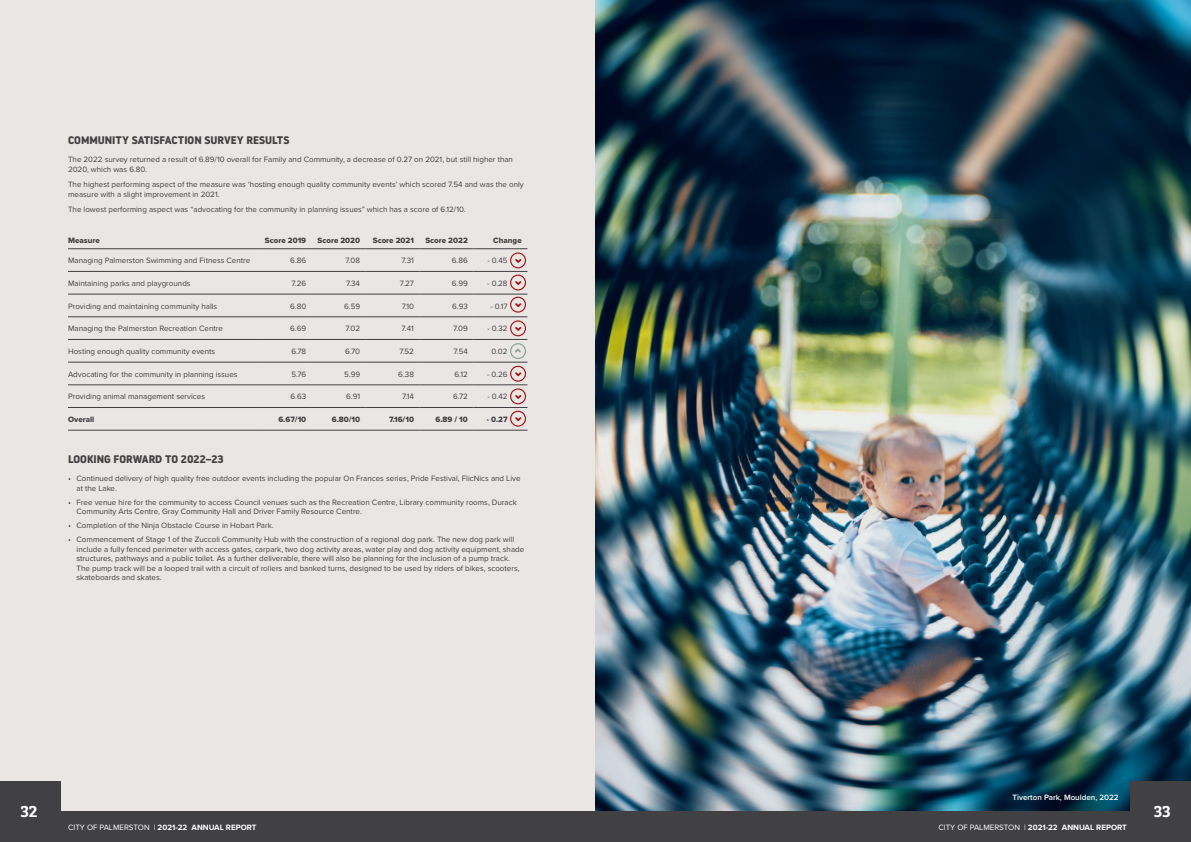
<style>
.page{position:relative;width:1191px;height:842px;background:#eae6e4}
.page>*{position:absolute;margin:0;border:0;box-sizing:border-box;transform-origin:0 0}
.t1{font:17px "Bree Serif Sb";color:#fff}
.t2{font:700 11px "Noway";color:#414042}
.t3{font:8px/9.6px "Proxima Nova";color:#414042}
.t4{font:8px "Proxima Nova Extrabld";color:#414042}
.t5{font:700 8px "Proxima Nova";color:#fff}
.t6{font:600 8px "Proxima Nova";color:#fff}
.s1{font-weight:400}
</style>
<div class="page">
<img style="left:595px;top:0;width:596px;height:811px">
<div style="left:0;top:781px;width:61px;height:61px;background:#414042"></div>
<div style="left:0;top:811px;width:1191px;height:31px;background:#414042"></div>
<div style="left:1130px;top:781px;width:61px;height:61px;background:#414042"></div>
<hr style="left:68px;top:248px;width:190px;height:1px;background:#414042">
<hr style="left:258px;top:248px;width:54px;height:1px;background:#414042">
<hr style="left:312px;top:248px;width:54px;height:1px;background:#414042">
<hr style="left:366px;top:248px;width:54px;height:1px;background:#414042">
<hr style="left:420px;top:248px;width:53px;height:1px;background:#414042">
<hr style="left:473px;top:248px;width:54px;height:1px;background:#414042">
<hr style="left:68px;top:430px;width:190px;height:1px;background:#414042">
<hr style="left:258px;top:430px;width:54px;height:1px;background:#414042">
<hr style="left:312px;top:430px;width:54px;height:1px;background:#414042">
<hr style="left:366px;top:430px;width:54px;height:1px;background:#414042">
<hr style="left:420px;top:430px;width:53px;height:1px;background:#414042">
<hr style="left:473px;top:430px;width:54px;height:1px;background:#414042">
<hr style="left:68px;top:271px;width:190px;height:1px;background:#414042">
<hr style="left:258px;top:271px;width:54px;height:1px;background:#414042">
<hr style="left:312px;top:271px;width:54px;height:1px;background:#414042">
<hr style="left:366px;top:271px;width:54px;height:1px;background:#414042">
<hr style="left:420px;top:271px;width:53px;height:1px;background:#414042">
<hr style="left:473px;top:271px;width:54px;height:1px;background:#414042">
<hr style="left:68px;top:294px;width:190px;height:1px;background:#414042">
<hr style="left:258px;top:294px;width:54px;height:1px;background:#414042">
<hr style="left:312px;top:294px;width:54px;height:1px;background:#414042">
<hr style="left:366px;top:294px;width:54px;height:1px;background:#414042">
<hr style="left:420px;top:294px;width:53px;height:1px;background:#414042">
<hr style="left:473px;top:294px;width:54px;height:1px;background:#414042">
<hr style="left:68px;top:317px;width:190px;height:1px;background:#414042">
<hr style="left:258px;top:317px;width:54px;height:1px;background:#414042">
<hr style="left:312px;top:317px;width:54px;height:1px;background:#414042">
<hr style="left:366px;top:317px;width:54px;height:1px;background:#414042">
<hr style="left:420px;top:317px;width:53px;height:1px;background:#414042">
<hr style="left:473px;top:317px;width:54px;height:1px;background:#414042">
<hr style="left:68px;top:339px;width:190px;height:1px;background:#414042">
<hr style="left:258px;top:339px;width:54px;height:1px;background:#414042">
<hr style="left:312px;top:339px;width:54px;height:1px;background:#414042">
<hr style="left:366px;top:339px;width:54px;height:1px;background:#414042">
<hr style="left:420px;top:339px;width:53px;height:1px;background:#414042">
<hr style="left:473px;top:339px;width:54px;height:1px;background:#414042">
<hr style="left:68px;top:362px;width:190px;height:1px;background:#414042">
<hr style="left:258px;top:362px;width:54px;height:1px;background:#414042">
<hr style="left:312px;top:362px;width:54px;height:1px;background:#414042">
<hr style="left:366px;top:362px;width:54px;height:1px;background:#414042">
<hr style="left:420px;top:362px;width:53px;height:1px;background:#414042">
<hr style="left:473px;top:362px;width:54px;height:1px;background:#414042">
<hr style="left:68px;top:385px;width:190px;height:1px;background:#414042">
<hr style="left:258px;top:385px;width:54px;height:1px;background:#414042">
<hr style="left:312px;top:385px;width:54px;height:1px;background:#414042">
<hr style="left:366px;top:385px;width:54px;height:1px;background:#414042">
<hr style="left:420px;top:385px;width:53px;height:1px;background:#414042">
<hr style="left:473px;top:385px;width:54px;height:1px;background:#414042">
<hr style="left:68px;top:407px;width:190px;height:1px;background:#414042">
<hr style="left:258px;top:407px;width:54px;height:1px;background:#414042">
<hr style="left:312px;top:407px;width:54px;height:1px;background:#414042">
<hr style="left:366px;top:407px;width:54px;height:1px;background:#414042">
<hr style="left:420px;top:407px;width:53px;height:1px;background:#414042">
<hr style="left:473px;top:407px;width:54px;height:1px;background:#414042">
<svg style="left:510px;top:252px;width:16px;height:16px"></svg>
<svg style="left:510px;top:275px;width:16px;height:15px"></svg>
<svg style="left:510px;top:297px;width:16px;height:16px"></svg>
<svg style="left:510px;top:320px;width:16px;height:16px"></svg>
<svg style="left:510px;top:411px;width:16px;height:16px"></svg>
<svg style="left:510px;top:388px;width:16px;height:16px"></svg>
<svg style="left:510px;top:366px;width:16px;height:16px"></svg>
<svg style="left:510px;top:343px;width:16px;height:16px"></svg>
<h2 class="t2" style="left:68px;top:134px;width:223px">COMMUNITY SATISFACTION SURVEY RESULTS</h2>
<p class="t3" style="left:68px;top:155px;width:446px">The 2022 survey returned a result of 6.89/10 overall for Family and Community, a decrease of 0.27 on 2021, but still higher than<br>2020, which was 6.80.</p>
<p class="t3" style="left:68px;top:179px;width:457px">The highest performing aspect of the measure was ‘hosting enough quality community events’ which scored 7.54 and was the only measure with a slight improvement in 2021.</p>
<p class="t3" style="left:68px;top:204px;width:399px">The lowest performing aspect was “advocating for the community in planning issues” which has a score of 6.12/10.</p>
<p class="t4" style="left:68px;top:234px;width:33px">Measure</p>
<p class="t4" style="left:265px;top:234px;width:43px">Score 2019</p>
<p class="t4" style="left:317px;top:234px;width:44px">Score 2020</p>
<p class="t4" style="left:373px;top:234px;width:43px">Score 2021</p>
<p class="t4" style="left:425px;top:234px;width:44px">Score 2022</p>
<p class="t4" style="left:493px;top:234px;width:30px">Change</p>
<p class="t3" style="left:68px;top:255px;width:184px">Managing Palmerston Swimming and Fitness Centre</p>
<p class="t3" style="left:290px;top:255px;width:17px">6.86</p>
<p class="t3" style="left:345px;top:255px;width:16px">7.08</p>
<p class="t3" style="left:401px;top:255px;width:14px">7.31</p>
<p class="t3" style="left:452px;top:255px;width:17px">6.86</p>
<p class="t3" style="left:487px;top:255px;width:22px">- 0.45</p>
<p class="t3" style="left:68px;top:278px;width:124px">Maintaining parks and playgrounds</p>
<p class="t3" style="left:292px;top:278px;width:16px">7.26</p>
<p class="t3" style="left:346px;top:278px;width:16px">7.34</p>
<p class="t3" style="left:400px;top:278px;width:16px">7.27</p>
<p class="t3" style="left:452px;top:278px;width:18px">6.99</p>
<p class="t3" style="left:487px;top:278px;width:22px">- 0.28</p>
<p class="t3" style="left:68px;top:301px;width:151px">Providing and maintaining community halls</p>
<p class="t3" style="left:290px;top:301px;width:18px">6.80</p>
<p class="t3" style="left:344px;top:301px;width:18px">6.59</p>
<p class="t3" style="left:402px;top:301px;width:14px">7.10</p>
<p class="t3" style="left:452px;top:301px;width:17px">6.93</p>
<p class="t3" style="left:490px;top:301px;width:19px">- 0.17</p>
<p class="t3" style="left:68px;top:323px;width:156px">Managing the Palmerston Recreation Centre</p>
<p class="t3" style="left:290px;top:323px;width:18px">6.69</p>
<p class="t3" style="left:345px;top:323px;width:16px">7.02</p>
<p class="t3" style="left:401px;top:323px;width:14px">7.41</p>
<p class="t3" style="left:453px;top:323px;width:16px">7.09</p>
<p class="t3" style="left:487px;top:323px;width:22px">- 0.32</p>
<p class="t3" style="left:68px;top:346px;width:149px">Hosting enough quality community events</p>
<p class="t3" style="left:291px;top:346px;width:16px">6.78</p>
<p class="t3" style="left:345px;top:346px;width:17px">6.70</p>
<p class="t3" style="left:399px;top:346px;width:16px">7.52</p>
<p class="t3" style="left:453px;top:346px;width:16px">7.54</p>
<p class="t3" style="left:491px;top:346px;width:18px">0.02</p>
<p class="t3" style="left:68px;top:369px;width:171px">Advocating for the community in planning issues</p>
<p class="t3" style="left:291px;top:369px;width:16px">5.76</p>
<p class="t3" style="left:344px;top:369px;width:18px">5.99</p>
<p class="t3" style="left:398px;top:369px;width:17px">6.38</p>
<p class="t3" style="left:454px;top:369px;width:15px">6.12</p>
<p class="t3" style="left:487px;top:369px;width:22px">- 0.26</p>
<p class="t3" style="left:68px;top:391px;width:139px">Providing animal management services</p>
<p class="t3" style="left:290px;top:391px;width:17px">6.63</p>
<p class="t3" style="left:346px;top:391px;width:16px">6.91</p>
<p class="t3" style="left:402px;top:391px;width:13px">7.14</p>
<p class="t3" style="left:453px;top:391px;width:16px">6.72</p>
<p class="t3" style="left:487px;top:391px;width:22px">- 0.42</p>
<p class="t4" style="left:68px;top:413px;width:28px">Overall</p>
<p class="t4" style="left:278px;top:413px;width:29px">6.67/10</p>
<p class="t4" style="left:332px;top:413px;width:30px">6.80/10</p>
<p class="t4" style="left:389px;top:413px;width:26px">7.16/10</p>
<p class="t4" style="left:435px;top:413px;width:34px">6.89 / 10</p>
<p class="t4" style="left:487px;top:413px;width:22px">- 0.27</p>
<h2 class="t2" style="left:68px;top:453px;width:157px">LOOKING FORWARD TO 2022–23</h2>
<p class="t3" style="left:77px;top:473px;width:445px;text-indent:-9px">• Continued delivery of high quality free outdoor events including the popular On Frances series, Pride Festival, FlicNics and Live at the Lake.</p>
<p class="t3" style="left:77px;top:497px;width:442px;text-indent:-9px">• Free venue hire for the community to access Council venues such as the Recreation Centre, Library community rooms, Durack<br>Community Arts Centre, Gray Community Hall and Driver Family Resource Centre.</p>
<p class="t3" style="left:68px;top:520px;width:207px">• Completion of the Ninja Obstacle Course in Hobart Park.</p>
<p class="t3" style="left:77px;top:534px;width:449px;text-indent:-9px">• Commencement of Stage 1 of the Zuccoli Community Hub with the construction of a regional dog park. The new dog park will include a fully fenced perimeter with access gates, carpark, two dog activity areas, water play and dog activity equipment, shade structures, pathways and a public toilet. As a further deliverable, there will also be planning for the inclusion of a pump track.<br>The pump track will be a looped trail with a circuit of rollers and banked turns, designed to be used by riders of bikes, scooters, skateboards and skates.</p>
<p class="t6" style="left:1012px;top:791px;width:108px">Tiverton Park, Moulden, 2022</p>
<h1 class="t1" style="left:20px;top:798px;width:18px">32</h1>
<h1 class="t1" style="left:1153px;top:798px;width:19px">33</h1>
<p class="t5" style="left:68px;top:822px;width:190px"><span class="s1">CITY OF PALMERSTON |</span> 2021-22 ANNUAL REPORT</p>
<p class="t5" style="left:938px;top:822px;width:190px"><span class="s1">CITY OF PALMERSTON |</span> 2021-22 ANNUAL REPORT</p>
</div>
